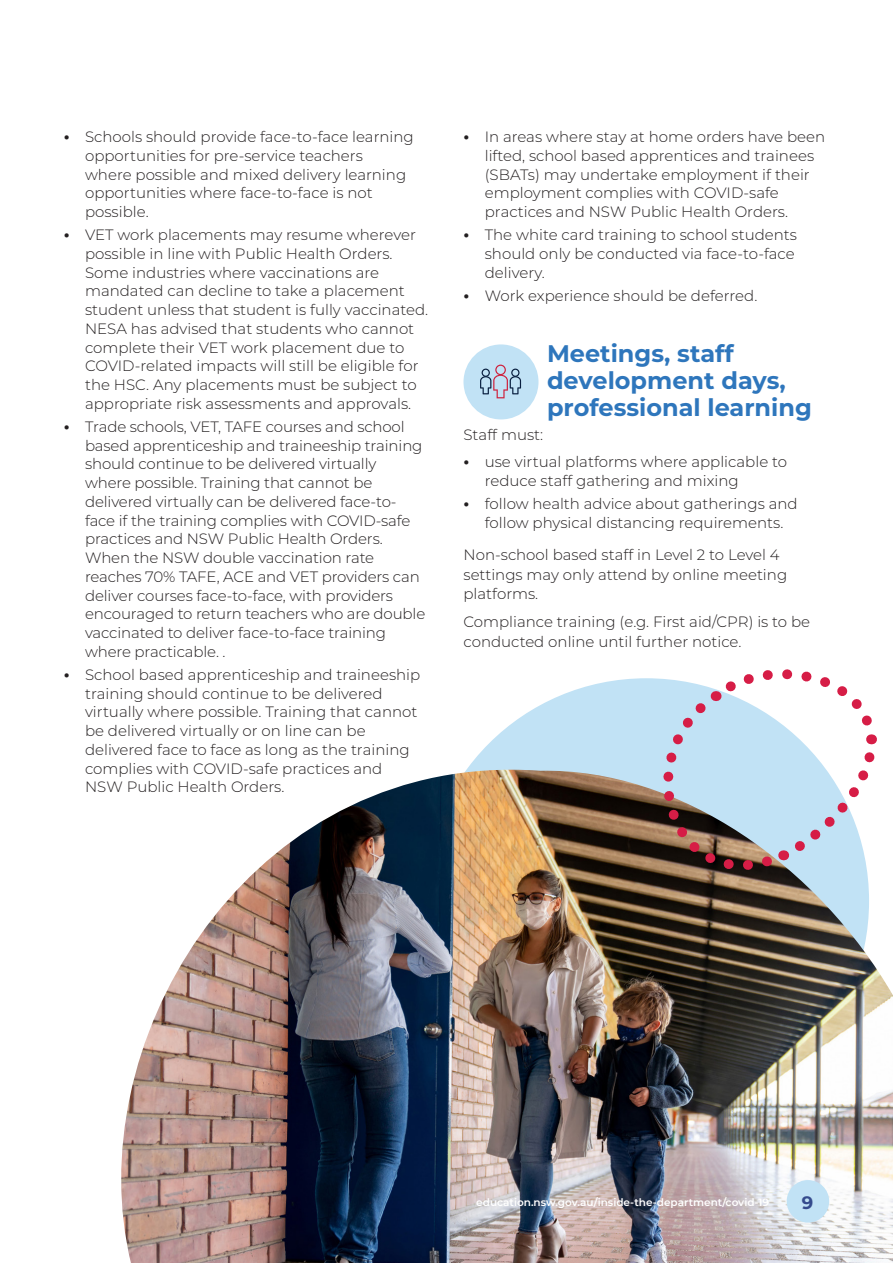
<style>
.page{position:relative;width:893px;height:1263px;background:#fff}
.page>*{position:absolute;margin:0;border:0;box-sizing:border-box;transform-origin:0 0}
.Heading_3{font:700 24px/27px "Montserrat";color:#2e76bc}
.t1{font:700 18px "Montserrat";color:#354b8d}
.Body{font:300 15px/18.8px "Montserrat";color:#231f20}
.t2{font:600 10.5px "Montserrat";color:#fff}
.s1{font-weight:700;font-size:16.5px}
</style>
<div class="page">
<div style="left:424px;top:678px;width:445px;height:446px;background:#c1e2f5;border-radius:50%"></div>
<div style="left:463px;top:344px;width:75px;height:75px;background:#c1e2f5;border-radius:50%"></div>
<svg style="left:480px;top:365px;width:41px;height:33px"></svg>
<img style="left:121px;top:768px;width:772px;height:495px">
<svg style="left:632px;top:669px;width:250px;height:225px"></svg>
<div style="left:787px;top:1180px;width:42px;height:42px;background:#c1e2f5;border-radius:50%"></div>
<p class="Body" style="left:85px;top:127px;width:330px;text-indent:-21px"><span class="s1">•</span> Schools should provide face-to-face learning opportunities for pre-service teachers<br>where possible and mixed delivery learning opportunities where face-to-face is not possible.</p>
<p class="Body" style="left:85px;top:225px;width:345px;text-indent:-21px"><span class="s1">•</span> VET work placements may resume wherever possible in line with Public Health Orders.<br>Some industries where vaccinations are mandated can decline to take a placement student unless that student is fully vaccinated.<br>NESA has advised that students who cannot complete their VET work placement due to COVID-related impacts will still be eligible for the HSC. Any placements must be subject to appropriate risk assessments and approvals.</p>
<p class="Body" style="left:85px;top:417px;width:342px;text-indent:-21px"><span class="s1">•</span> Trade schools, VET, TAFE courses and school based apprenticeship and traineeship training should continue to be delivered virtually where possible. Training that cannot be delivered virtually can be delivered face-to&shy;face if the training complies with COVID-safe practices and NSW Public Health Orders.<br>When the NSW double vaccination rate reaches 70% TAFE, ACE and VET providers can deliver courses face-to-face, with providers encouraged to return teachers who are double vaccinated to deliver face-to-face training where practicable. .</p>
<p class="Body" style="left:85px;top:665px;width:337px;text-indent:-21px"><span class="s1">•</span> School based apprenticeship and traineeship training should continue to be delivered virtually where possible. Training that cannot be delivered virtually or on line can be delivered face to face as long as the training complies with COVID-safe practices and NSW Public Health Orders.</p>
<p class="Body" style="left:485px;top:127px;width:342px;text-indent:-21px"><span class="s1">•</span> In areas where stay at home orders have been lifted, school based apprentices and trainees (SBATs) may undertake employment if their employment complies with COVID-safe practices and NSW Public Health Orders.</p>
<p class="Body" style="left:485px;top:225px;width:314px;text-indent:-21px"><span class="s1">•</span> The white card training to school students should only be conducted via face-to-face delivery.</p>
<p class="Body" style="left:463px;top:286px;width:295px"><span class="s1">•</span> Work experience should be deferred.</p>
<h4 class="Heading_3" style="left:547px;top:339px;width:266px">Meetings, staff development days, professional learning</h4>
<p class="Body" style="left:463px;top:425px;width:81px">Staff must:</p>
<p class="Body" style="left:485px;top:452px;width:304px;text-indent:-21px"><span class="s1">•</span> use virtual platforms where applicable to reduce staff gathering and mixing</p>
<p class="Body" style="left:463px;top:494px;width:336px;text-align:center"><span class="s1">•</span> follow health advice about gatherings and follow physical distancing requirements.</p>
<p class="Body" style="left:463px;top:545px;width:325px;line-height:19.5px">Non-school based staff in Level 2 to Level 4 settings may only attend by online meeting platforms.</p>
<p class="Body" style="left:463px;top:612px;width:348px;line-height:19.5px">Compliance training (e.g. First aid/CPR) is to be conducted online until further notice.</p>
<p class="t2" style="left:476px;top:1195px;width:294px">education.nsw.gov.au/inside-the-department/covid-19</p>
<p class="t1" style="left:802px;top:1189px;width:13px">9</p>
</div>
